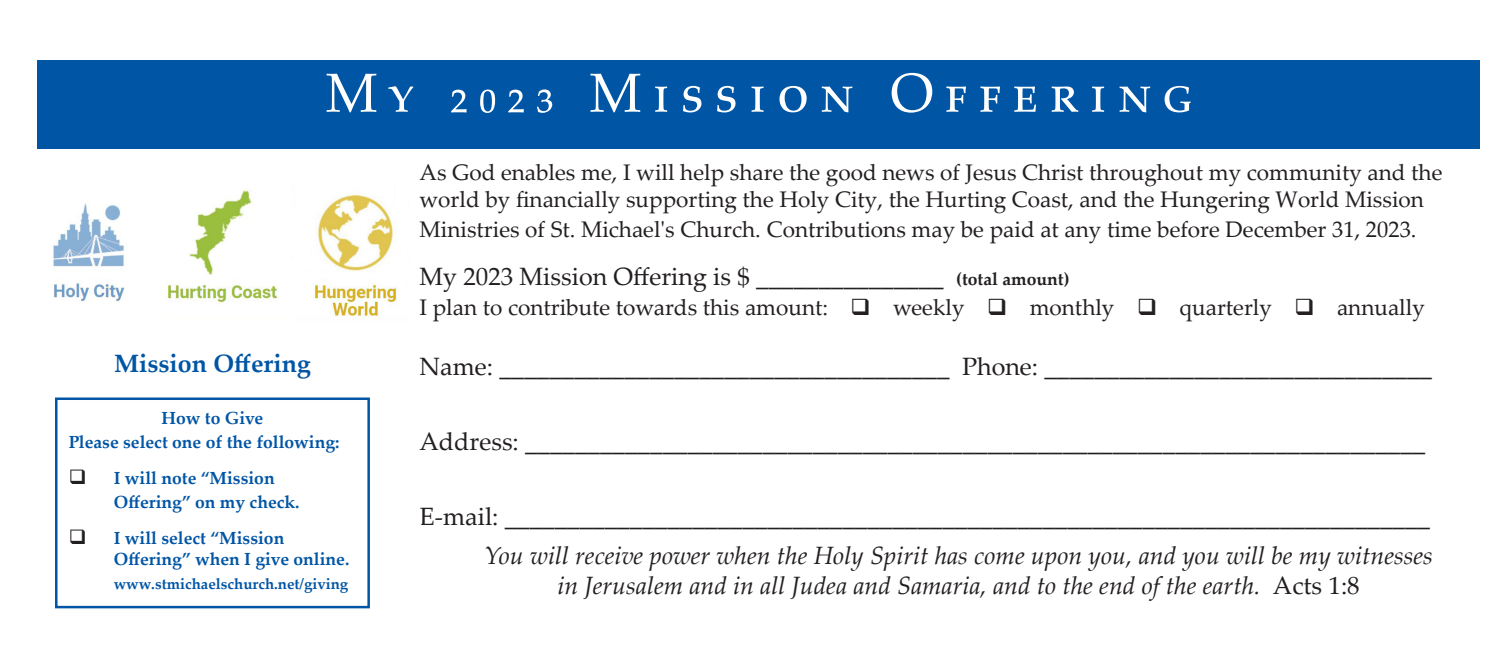
<style>
.page{position:relative;width:1508px;height:661px;background:#fff}
.page>*{position:absolute;margin:0;border:0;box-sizing:border-box;transform-origin:0 0}
.t1{font:55px "Palatino Linotype";letter-spacing:.2em;color:#fff}
.t2{font:25px "Palatino Linotype";color:#231f20}
.t3{font:italic 25px "Palatino Linotype";color:#231f20}
.t4{font:700 25px "Palatino Linotype";color:#0155a5}
.t5{font:22.5px/27px "Palatino Linotype";color:#231f20}
.t6{font:700 17.5px "Palatino Linotype";color:#0155a5}
.t7{font:700 15px "Palatino Linotype";color:#0155a5}
.s1{font-weight:700;font-size:17.5px}
.s2{color:#231f20}
.s3{font-style:normal}
</style>
<div class="page">
<div style="left:38px;top:60px;width:1442px;height:88px;background:#0155a5"></div>
<div style="left:55px;top:397px;width:315px;height:210px;border:2px solid #0155a5"></div>
<img style="left:53px;top:190px;width:344px;height:127px">
<p class="t1" style="left:325px;top:54px;width:868px">My 2023 Mission Offering</p>
<p class="t4" style="left:114px;top:346px;width:198px">Mission Offering</p>
<p class="t5" style="left:419px;top:157px;width:1024px">As God enables me, I will help share the good news of Jesus Christ throughout my community and the world by financially supporting the Holy City, the Hurting Coast, and the Hungering World Mission</p>
<p class="t5" style="left:419px;top:214px;width:998px">Ministries of St. Michael's Church. Contributions may be paid at any time before December 31, 2023.</p>
<p class="t2" style="left:419px;top:258px;width:651px">My 2023 Mission Offering is $ _______________ <span class="s1">(total amount)</span></p>
<p class="t5" style="left:419px;top:292px;width:1007px">I plan to contribute towards this amount: ❑ weekly ❑ monthly ❑ quarterly ❑ annually</p>
<p class="t2" style="left:419px;top:348px;width:1014px">Name: ____________________________________ Phone: _______________________________</p>
<p class="t6" style="left:162px;top:405px;width:103px">How to Give</p>
<p class="t6" style="left:69px;top:429px;width:272px">Please select one of the following:</p>
<p class="t6" style="left:69px;top:465px;width:207px"><span class="s2">❑</span> I will note “Mission</p>
<p class="t6" style="left:114px;top:489px;width:187px">Offering” on my check.</p>
<p class="t6" style="left:69px;top:525px;width:217px"><span class="s2">❑</span> I will select “Mission</p>
<p class="t6" style="left:114px;top:546px;width:237px">Offering” when I give online.</p>
<p class="t7" style="left:114px;top:573px;width:236px">www.stmichaelschurch.net/giving</p>
<p class="t2" style="left:419px;top:423px;width:1007px">Address: ________________________________________________________________________</p>
<p class="t2" style="left:419px;top:498px;width:1012px">E-mail: __________________________________________________________________________</p>
<p class="t3" style="left:484px;top:536px;width:950px">You will receive power when the Holy Spirit has come upon you, and you will be my witnesses</p>
<p class="t3" style="left:557px;top:566px;width:804px">in Jerusalem and in all Judea and Samaria, and to the end of the earth. <span class="s3">Acts 1:8</span></p>
</div>
